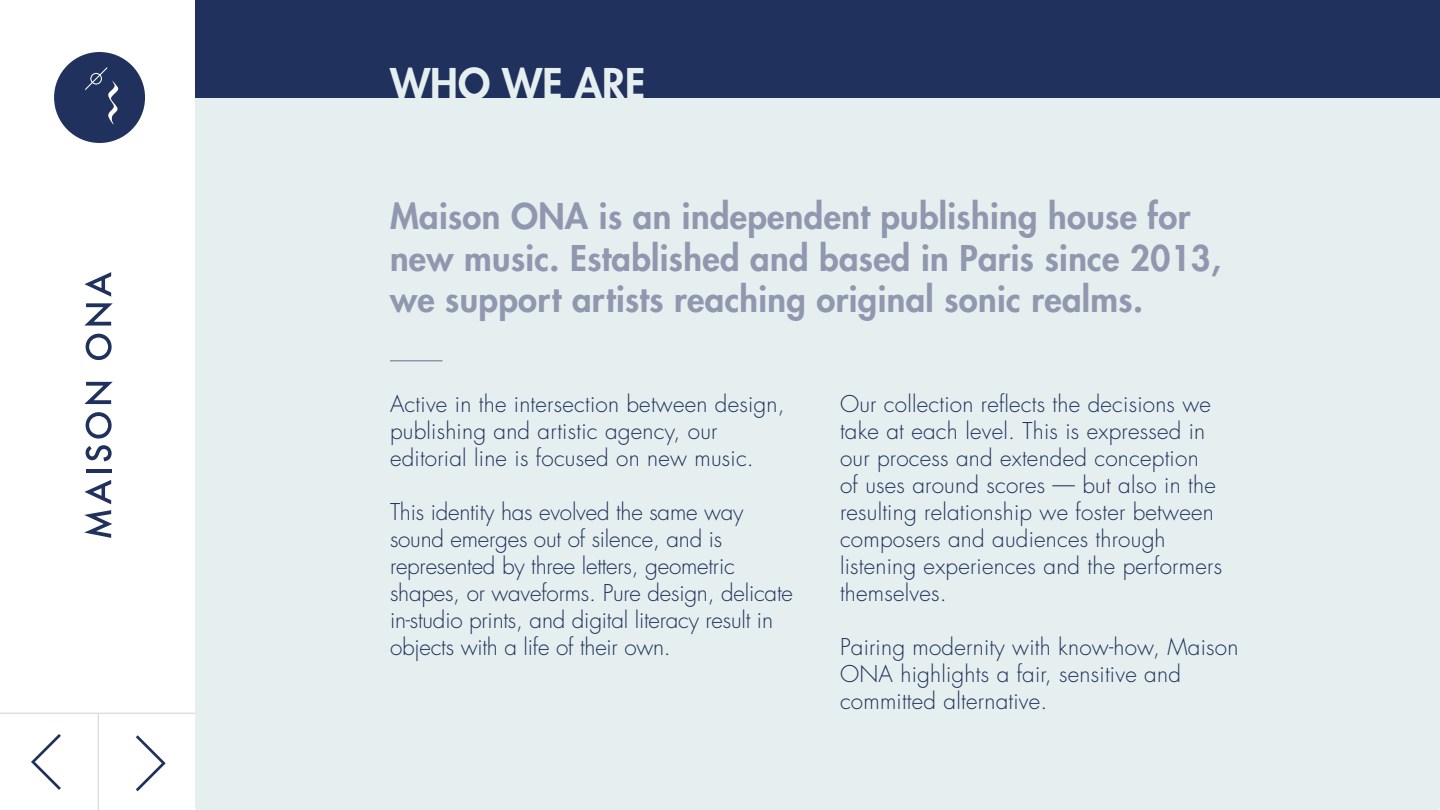
<style>
.page{position:relative;width:1440px;height:810px;background:#fff}
.page>*{position:absolute;margin:0;border:0;box-sizing:border-box;transform-origin:0 0}
.t1{font:800 41.25px "Futura";color:#e6efef}
.t2{font:800 34.5px/41.4px "Futura";letter-spacing:.01em;color:#8f98ae}
.t3{font:300 22.5px/27px "Futura";letter-spacing:.01em;color:#1f315c}
.t4{font:300 22.5px/27px "Futura";letter-spacing:-.01em;color:#1f315c}
</style>
<div class="page">
<svg style="left:84px;top:510px;width:28px;height:28px"></svg>
<svg style="left:84px;top:480px;width:27px;height:24px"></svg>
<hr style="left:86px;top:470px;width:25px;height:3px;background:#1f315c">
<svg style="left:86px;top:445px;width:26px;height:16px"></svg>
<svg style="left:86px;top:412px;width:26px;height:27px"></svg>
<svg style="left:84px;top:382px;width:29px;height:22px"></svg>
<svg style="left:86px;top:334px;width:26px;height:26px"></svg>
<svg style="left:84px;top:303px;width:29px;height:23px"></svg>
<svg style="left:84px;top:272px;width:27px;height:25px"></svg>
<hr style="left:0;top:713px;width:195px;height:1px;background:#d2d6de">
<hr style="left:98px;top:713px;width:1px;height:97px;background:#d2d6de">
<div style="left:54px;top:52px;width:91px;height:91px;background:#1f315c;border-radius:50%"></div>
<svg style="left:85px;top:67px;width:33px;height:58px"></svg>
<svg style="left:136px;top:735px;width:30px;height:57px"></svg>
<svg style="left:31px;top:734px;width:30px;height:56px"></svg>
<div style="left:195px;top:98px;width:1245px;height:712px;background:#e6efef"></div>
<div style="left:195px;top:0;width:1245px;height:98px;background:#1f315c"></div>
<hr style="left:390px;top:360px;width:52px;height:2px;background:#8f98ae">
<p class="t1" style="left:390px;top:56px;width:257px">WHO WE ARE</p>
<p class="t2" style="left:390px;top:195px;width:833px">Maison ONA is an independent publishing house for new music. Established and based in Paris since 2013, we support artists reaching original sonic realms.</p>
<p class="t3" style="left:390px;top:391px;width:396px">Active in the intersection between design, publishing and artistic agency, our editorial line is focused on new music.</p>
<p class="t4" style="left:390px;top:499px;width:404px">This identity has evolved the same way sound emerges out of silence, and is represented by three letters, geometric shapes, or waveforms. Pure design, delicate in-studio prints, and digital literacy result in objects with a life of their own.</p>
<p class="t3" style="left:840px;top:391px;width:384px">Our collection reflects the decisions we take at each level. This is expressed in our process and extended conception of uses around scores — but also in the resulting relationship we foster between composers and audiences through listening experiences and the performers themselves.</p>
<p class="t3" style="left:840px;top:634px;width:400px">Pairing modernity with know-how, Maison<br>ONA highlights a fair, sensitive and committed alternative.</p>
</div>
